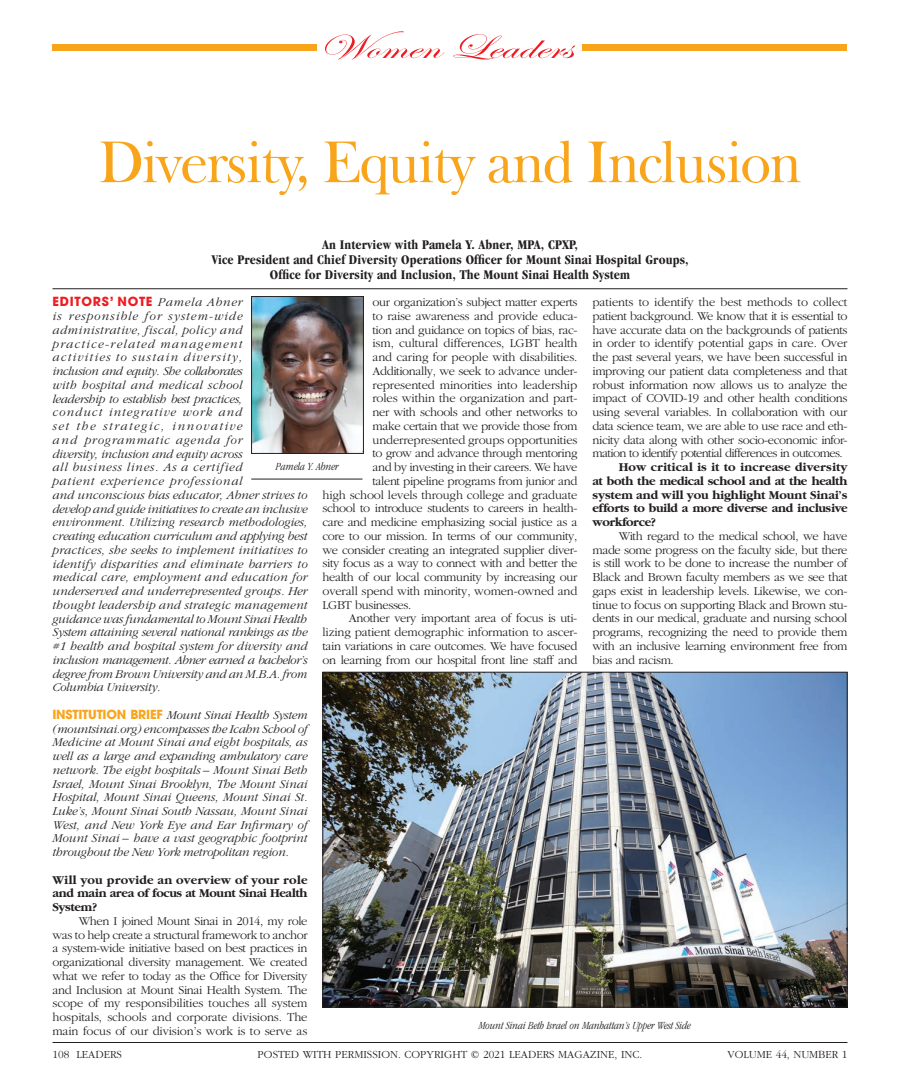
<style>
.page{position:relative;width:900px;height:1080px;background:#fff}
.page>*{position:absolute;margin:0;border:0;box-sizing:border-box;transform-origin:0 0}
.t1{font:60px "Frys Baskerville BT";letter-spacing:-.04em;color:#f9a51b}
.t2{font:35px "Edwardian Script ITC";color:#ee1d23;scale:1.46 1}
.t3{font:700 condensed 13.75px/15px "Garamond";letter-spacing:.01em;color:#231f20;text-align:center}
.t4{font:300 12.5px/13.8px "Garamond";letter-spacing:-.03em;color:#231f20;text-align:justify}
.t5{font:italic 300 12.5px/13.8px "Garamond";color:#231f20}
.t6{font:300 12.5px "Garamond";letter-spacing:-.01em;color:#231f20}
.t7{font:700 12.5px/13.8px "Garamond";letter-spacing:-.03em;color:#231f20;text-align:justify}
.t8{font:300 12.5px "Garamond";letter-spacing:-.005em;color:#231f20}
.t9{font:700 12.5px "Avant Garde";letter-spacing:.06em;color:#ee1d23}
.t10{font:300 11.25px "Garamond";color:#231f20}
.t11{font:italic 300 condensed 11.25px "Garamond";color:#231f20}
.s1{font-family:"Garamond";font-weight:300;font-style:italic;color:#231f20}
.s2{font-family:"Avant Garde";font-weight:700;font-style:normal;color:#f9a51b}
</style>
<div class="page">
<div style="left:582px;top:44px;width:266px;height:7px;background:#f9a51b"></div>
<div style="left:52px;top:44px;width:266px;height:7px;background:#f9a51b"></div>
<img style="left:253px;top:298px;width:109px;height:154px">
<div style="left:251px;top:296px;width:113px;height:158px;border:1px solid #231f20"></div>
<hr style="left:251px;top:479px;width:111px;height:1px;background:#231f20">
<hr style="left:52px;top:288px;width:796px;height:1px;background:#231f20">
<img style="left:324px;top:674px;width:522px;height:332px">
<hr style="left:52px;top:1042px;width:796px;height:1px;background:#231f20">
<h2 class="t2" style="left:317px;top:28px;width:176px">Women Leaders</h2>
<h1 class="t1" style="left:98px;top:125px;width:706px">Diversity, Equity and Inclusion</h1>
<p class="t3" style="left:211px;top:237px;width:479px">An Interview with Pamela Y. Abner, MPA, CPXP,<br>Vice President and Chief Diversity Operations Officer for Mount Sinai Hospital Groups,<br>Office for Diversity and Inclusion, The Mount Sinai Health System</p>
<p class="t9" style="left:52px;top:294px;width:191px">EDITORS’ NOTE <span class="s1">Pamela Abner</span></p>
<p class="t5" style="left:52px;top:309px;width:257px">is responsible for system-wide administrative, fiscal, policy and practice-related management<br>activities to sustain diversity,<br>inclusion and equity. She collaborates<br>with hospital and medical school<br>leadership to establish best practices,<br>conduct integrative work and<br>set the strategic, innovative<br>and programmatic agenda for<br>diversity, inclusion and equity across<br>all business lines. As a certified<br>patient experience professional<br>and unconscious bias educator, Abner strives to develop and guide initiatives to create an inclusive environment. Utilizing research methodologies, creating education curriculum and applying best practices, she seeks to implement initiatives to identify disparities and eliminate barriers to medical care, employment and education for underserved and underrepresented groups. Her thought leadership and strategic management guidance was fundamental to Mount Sinai Health System attaining several national rankings as the #1 health and hospital system for diversity and inclusion management. Abner earned a bachelor’s degree from Brown University and an M.B.A. from Columbia University.</p>
<p class="t5" style="left:52px;top:708px;width:257px;text-align:justify"><span class="s2">INSTITUTION BRIEF</span> Mount Sinai Health System (mountsinai.org) encompasses the Icahn School of Medicine at Mount Sinai and eight hospitals, as well as a large and expanding ambulatory care network. The eight hospitals – Mount Sinai Beth Israel, Mount Sinai Brooklyn, The Mount Sinai Hospital, Mount Sinai Queens, Mount Sinai St.<br>Luke’s, Mount Sinai South Nassau, Mount Sinai West, and New York Eye and Ear Infirmary of Mount Sinai – have a vast geographic footprint throughout the New York metropolitan region.</p>
<p class="t7" style="left:52px;top:873px;width:257px">Will you provide an overview of your role and main area of focus at Mount Sinai Health System?</p>
<p class="t4" style="left:52px;top:914px;width:257px;text-indent:26px">When I joined Mount Sinai in 2014, my role was to help create a structural framework to anchor a system-wide initiative based on best practices in organizational diversity management. We created what we refer to today as the Office for Diversity and Inclusion at Mount Sinai Health System. The scope of my responsibilities touches all system hospitals, schools and corporate divisions. The main focus of our division’s work is to serve as</p>
<p class="t4" style="left:372px;top:296px;width:207px">our organization’s subject matter experts</p>
<p class="t4" style="left:372px;top:309px;width:207px">to raise awareness and provide educa-</p>
<p class="t4" style="left:372px;top:323px;width:207px">tion and guidance on topics of bias, rac-</p>
<p class="t8" style="left:372px;top:337px;width:207px">ism, cultural differences, LGBT health</p>
<p class="t6" style="left:372px;top:351px;width:206px">and caring for people with disabilities.</p>
<p class="t4" style="left:372px;top:364px;width:207px">Additionally, we seek to advance under-</p>
<p class="t6" style="left:372px;top:378px;width:206px">represented minorities into leadership</p>
<p class="t6" style="left:372px;top:392px;width:207px">roles within the organization and part-</p>
<p class="t4" style="left:372px;top:406px;width:207px">ner with schools and other networks to</p>
<p class="t4" style="left:372px;top:419px;width:207px">make certain that we provide those from</p>
<p class="t6" style="left:372px;top:433px;width:206px">underrepresented groups opportunities</p>
<p class="t4" style="left:372px;top:447px;width:207px">to grow and advance through mentoring</p>
<p class="t4" style="left:372px;top:461px;width:206px">and by investing in their careers. We have</p>
<p class="t4" style="left:372px;top:474px;width:207px">talent pipeline programs from junior and</p>
<p class="t6" style="left:322px;top:488px;width:256px">high school levels through college and graduate</p>
<p class="t4" style="left:322px;top:502px;width:257px">school to introduce students to careers in health-</p>
<p class="t4" style="left:322px;top:516px;width:257px">care and medicine emphasizing social justice as a</p>
<p class="t4" style="left:322px;top:529px;width:256px">core to our mission. In terms of our community,</p>
<p class="t4" style="left:322px;top:543px;width:257px">we consider creating an integrated supplier diver-</p>
<p class="t4" style="left:322px;top:557px;width:257px">sity focus as a way to connect with and better the</p>
<p class="t4" style="left:322px;top:571px;width:256px">health of our local community by increasing our</p>
<p class="t6" style="left:322px;top:584px;width:257px">overall spend with minority, women-owned and</p>
<p class="t4" style="left:322px;top:598px;width:90px">LGBT businesses.</p>
<p class="t4" style="left:349px;top:612px;width:230px">Another very important area of focus is uti-</p>
<p class="t6" style="left:322px;top:626px;width:257px">lizing patient demographic information to ascer-</p>
<p class="t4" style="left:322px;top:639px;width:256px">tain variations in care outcomes. We have focused</p>
<p class="t4" style="left:322px;top:653px;width:257px">on learning from our hospital front line staff and</p>
<p class="t4" style="left:592px;top:296px;width:257px">patients to identify the best methods to collect patient background. We know that it is essential to have accurate data on the backgrounds of patients in order to identify potential gaps in care. Over the past several years, we have been successful in improving our patient data completeness and that robust information now allows us to analyze the impact of COVID-19 and other health conditions using several variables. In collaboration with our data science team, we are able to use race and eth&shy;nicity data along with other socio-economic infor&shy;mation to identify potential differences in outcomes.</p>
<p class="t7" style="left:592px;top:461px;width:257px;text-indent:26px">How critical is it to increase diversity at both the medical school and at the health system and will you highlight Mount Sinai’s efforts to build a more diverse and inclusive workforce?</p>
<p class="t4" style="left:592px;top:529px;width:257px;text-indent:26px">With regard to the medical school, we have made some progress on the faculty side, but there is still work to be done to increase the number of Black and Brown faculty members as we see that gaps exist in leadership levels. Likewise, we con&shy;tinue to focus on supporting Black and Brown stu&shy;dents in our medical, graduate and nursing school programs, recognizing the need to provide them with an inclusive learning environment free from bias and racism.</p>
<p class="t11" style="left:276px;top:460px;width:65px">Pamela Y. Abner</p>
<p class="t11" style="left:479px;top:1020px;width:214px">Mount Sinai Beth Israel on Manhattan’s Upper West Side</p>
<p class="t10" style="left:52px;top:1048px;width:71px">108 LEADERS</p>
<p class="t10" style="left:258px;top:1048px;width:386px">POSTED WITH PERMISSION. COPYRIGHT © 2021 LEADERS MAGAZINE, INC.</p>
<p class="t10" style="left:728px;top:1048px;width:121px">VOLUME 44, NUMBER 1</p>
</div>
